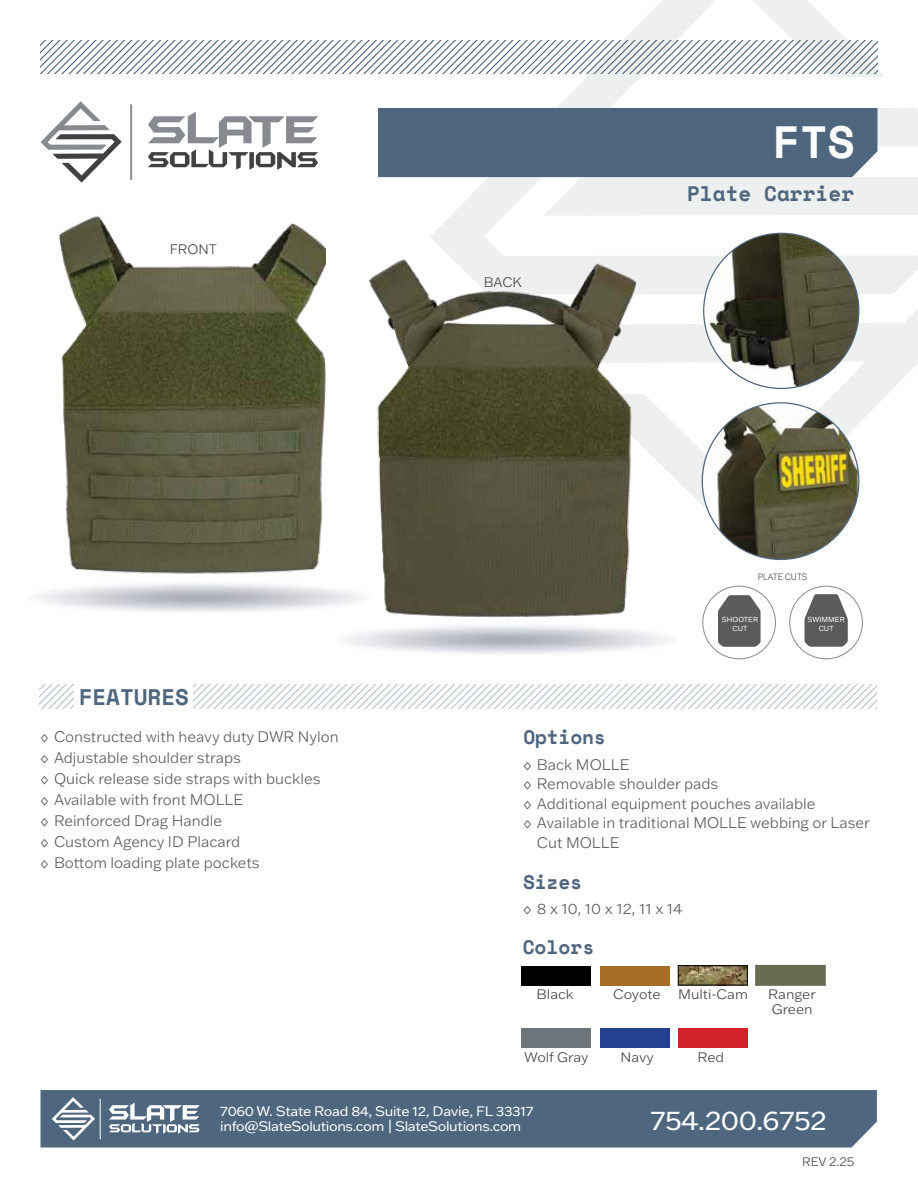
<style>
.page{position:relative;width:918px;height:1188px;background:#fff}
.page>*{position:absolute;margin:0;border:0;box-sizing:border-box;transform-origin:0 0}
.t1{font:700 45px "Space Mono";color:#fff}
.t2{font:27px "Franklin Gothic ATF";letter-spacing:-.015em;color:#fff;scale:1.05 1}
.t3{font:700 22.5px "Space Mono";color:#4e677f}
.t4{font:700 21px "Space Mono";color:#4e677f}
.t5{font:700 19.5px "Space Mono";letter-spacing:-.01em;color:#4e677f}
.t6{font:300 15px/21px "Franklin Gothic ATF";color:#59595c}
.t7{font:300 15px "Franklin Gothic ATF";color:#59595c;scale:1.05 1}
.t8{font:13.5px/15px "Franklin Gothic ATF";letter-spacing:-.025em;color:#fff;scale:1.05 1}
.t9{font:300 13.5px/15px "Franklin Gothic ATF";color:#434043;scale:1.05 1}
.t10{font:300 13.5px "Franklin Gothic ATF";color:#434043}
.t11{font:300 12px "Franklin Gothic ATF";color:#434043}
.t12{font:300 9px "Franklin Gothic ATF";color:#434043;scale:.9 1}
.t13{font:7.2px/9.1px "Franklin Gothic ATF";color:#fff;text-align:center}
</style>
<div class="page">
<svg style="left:650px;top:294px;width:268px;height:249px"></svg>
<svg style="left:430px;top:0;width:488px;height:294px"></svg>
<div style="left:378px;top:108px;width:500px;height:69px;background:#4e677f"></div>
<svg style="left:41px;top:101px;width:81px;height:82px"></svg>
<hr style="left:130px;top:104px;width:2px;height:76px;background:#878a8f">
<svg style="left:148px;top:112px;width:170px;height:58px"></svg>
<div style="left:40px;top:1090px;width:837px;height:58px;background:#4e677f"></div>
<svg style="left:40px;top:40px;width:838px;height:33px"></svg>
<svg style="left:39px;top:685px;width:837px;height:24px"></svg>
<div style="left:74px;top:679px;width:119px;height:34px;background:#fff"></div>
<svg style="left:52px;top:1097px;width:43px;height:44px"></svg>
<hr style="left:100px;top:1099px;width:1px;height:40px;background:#fff">
<svg style="left:109px;top:1103px;width:91px;height:31px"></svg>
<div style="left:755px;top:965px;width:71px;height:21px;background:#676b4f;border:2px solid #676b4f"></div>
<div style="left:522px;top:966px;width:69px;height:19px;background:#000"></div>
<div style="left:600px;top:966px;width:70px;height:19px;background:#a76c28"></div>
<img style="left:680px;top:967px;width:66px;height:16px">
<div style="left:678px;top:965px;width:70px;height:20px;border:1px solid #000"></div>
<div style="left:678px;top:1028px;width:69px;height:19px;background:#d2232a"></div>
<div style="left:522px;top:1028px;width:69px;height:19px;background:#6d757b"></div>
<div style="left:601px;top:1028px;width:69px;height:19px;background:#25408f"></div>
<img style="left:58px;top:215px;width:267px;height:367px">
<img style="left:702px;top:403px;width:157px;height:156px;border-radius:78px">
<img style="left:704px;top:233px;width:155px;height:155px;border-radius:78px">
<img style="left:354px;top:260px;width:296px;height:358px">
<div style="left:702px;top:586px;width:74px;height:73px;border:1px solid #878a8f;border-radius:50%"></div>
<svg style="left:718px;top:595px;width:43px;height:52px;background:#6c6b6c"></svg>
<div style="left:789px;top:586px;width:74px;height:73px;border:1px solid #878a8f;border-radius:50%"></div>
<svg style="left:805px;top:594px;width:43px;height:53px;background:#706f71"></svg>
<h1 class="t1" style="left:772px;top:108px;width:84px">FTS</h1>
<p class="t10" style="left:170px;top:240px;width:49px">FRONT</p>
<h3 class="t3" style="left:79px;top:679px;width:112px">FEATURES</h3>
<p class="t6" style="left:40px;top:725px;width:300px">◊ Constructed with heavy duty DWR Nylon ◊ Adjustable shoulder straps<br>◊ Quick release side straps with buckles<br>◊ Available with front MOLLE<br>◊ Reinforced Drag Handle<br>◊ Custom Agency ID Placard<br>◊ Bottom loading plate pockets</p>
<p class="t10" style="left:484px;top:273px;width:39px">BACK</p>
<h3 class="t4" style="left:687px;top:177px;width:169px">Plate Carrier</h3>
<p class="t12" style="left:758px;top:571px;width:57px">PLATE CUTS</p>
<p class="t13" style="left:722px;top:615px;width:38px">SHOOTER<br>CUT</p>
<p class="t13" style="left:807px;top:614px;width:39px">SWIMMER<br>CUT</p>
<h3 class="t5" style="left:523px;top:722px;width:84px">Options</h3>
<p class="t6" style="left:523px;top:754px;width:108px">◊ Back MOLLE</p>
<p class="t6" style="left:523px;top:773px;width:196px">◊ Removable shoulder pads</p>
<p class="t6" style="left:523px;top:793px;width:294px">◊ Additional equipment pouches available</p>
<p class="t6" style="left:523px;top:812px;width:348px">◊ Available in traditional MOLLE webbing or Laser</p>
<p class="t6" style="left:537px;top:832px;width:84px">Cut MOLLE</p>
<h3 class="t5" style="left:523px;top:868px;width:60px">Sizes</h3>
<p class="t7" style="left:523px;top:899px;width:153px">◊ 8 x 10, 10 x 12, 11 x 14</p>
<h3 class="t5" style="left:523px;top:932px;width:73px">Colors</h3>
<p class="t9" style="left:537px;top:987px;width:37px">Black</p>
<p class="t9" style="left:613px;top:987px;width:47px">Coyote</p>
<p class="t9" style="left:678px;top:987px;width:68px">Multi-Cam</p>
<p class="t9" style="left:768px;top:987px;width:47px">Ranger<br>Green</p>
<p class="t9" style="left:524px;top:1049px;width:63px">Wolf Gray</p>
<p class="t9" style="left:621px;top:1049px;width:33px">Navy</p>
<p class="t9" style="left:698px;top:1049px;width:27px">Red</p>
<p class="t8" style="left:220px;top:1103px;width:300px">7060 W. State Road 84, Suite 12, Davie, FL 33317 info@SlateSolutions.com | SlateSolutions.com</p>
<h2 class="t2" style="left:650px;top:1103px;width:170px">754.200.6752</h2>
<p class="t11" style="left:802px;top:1154px;width:53px">REV 2.25</p>
</div>
